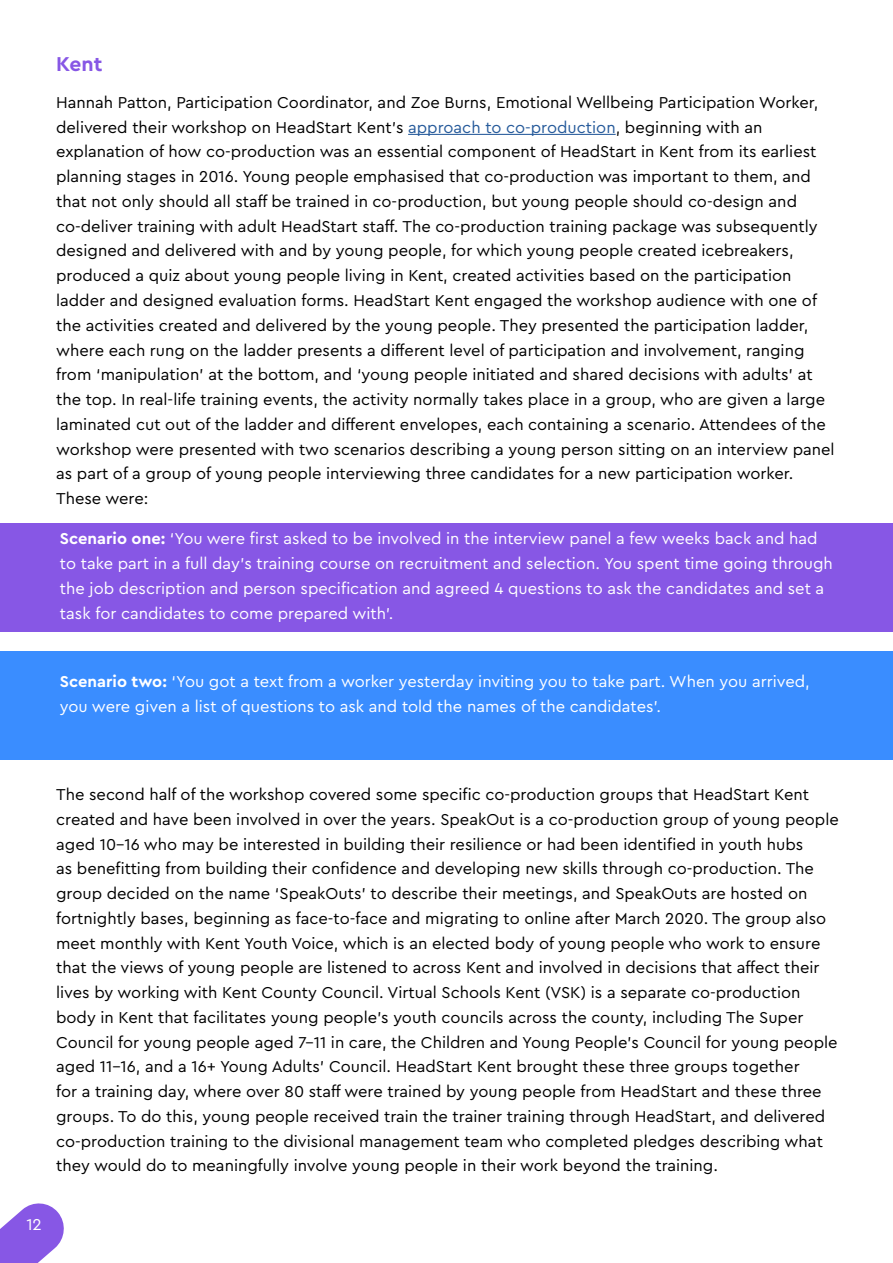
<style>
.page{position:relative;width:893px;height:1263px;background:#fff}
.page>*{position:absolute;margin:0;border:0;box-sizing:border-box;transform-origin:0 0}
.t1{font:700 21px "Cera Pro";color:#8757e5}
.t2{font:16.5px/24.8px "Cera Pro";color:#000}
.t3{font:16.5px/24.8px "Cera Pro";color:#fff}
.s1{color:#275b9b}
.s2{font-weight:700}
</style>
<div class="page">
<svg style="left:0;top:1203px;width:64px;height:60px"></svg>
<hr style="left:408px;top:134px;width:208px;height:1px;background:#275b9b">
<div style="left:0;top:522px;width:893px;height:109px;background:#8757e5"></div>
<div style="left:0;top:651px;width:893px;height:109px;background:#3a8dff"></div>
<p class="t1" style="left:56px;top:50px;width:48px">Kent</p>
<p class="t2" style="left:56px;top:89px;width:780px">Hannah Patton, Participation Coordinator, and Zoe Burns, Emotional Wellbeing Participation Worker, delivered their workshop on HeadStart Kent’s <span class="s1">approach to co-production</span>, beginning with an explanation of how co-production was an essential component of HeadStart in Kent from its earliest planning stages in 2016. Young people emphasised that co-production was important to them, and that not only should all staff be trained in co-production, but young people should co-design and co-deliver training with adult HeadStart staff. The co-production training package was subsequently designed and delivered with and by young people, for which young people created icebreakers, produced a quiz about young people living in Kent, created activities based on the participation ladder and designed evaluation forms. HeadStart Kent engaged the workshop audience with one of the activities created and delivered by the young people. They presented the participation ladder, where each rung on the ladder presents a different level of participation and involvement, ranging from ‘manipulation’ at the bottom, and ‘young people initiated and shared decisions with adults’ at the top. In real-life training events, the activity normally takes place in a group, who are given a large laminated cut out of the ladder and different envelopes, each containing a scenario. Attendees of the workshop were presented with two scenarios describing a young person sitting on an interview panel as part of a group of young people interviewing three candidates for a new participation worker.<br>These were:</p>
<p class="t3" style="left:60px;top:526px;width:774px"><span class="s2">Scenario one:</span> ‘You were first asked to be involved in the interview panel a few weeks back and had to take part in a full day’s training course on recruitment and selection. You spent time going through the job description and person specification and agreed 4 questions to ask the candidates and set a task for candidates to come prepared with’.</p>
<p class="t3" style="left:60px;top:669px;width:751px"><span class="s2">Scenario two:</span> ‘You got a text from a worker yesterday inviting you to take part. When you arrived, you were given a list of questions to ask and told the names of the candidates’.</p>
<p class="t2" style="left:56px;top:781px;width:784px">The second half of the workshop covered some specific co-production groups that HeadStart Kent created and have been involved in over the years. SpeakOut is a co-production group of young people aged 10-16 who may be interested in building their resilience or had been identified in youth hubs<br>as benefitting from building their confidence and developing new skills through co-production. The group decided on the name ‘SpeakOuts’ to describe their meetings, and SpeakOuts are hosted on fortnightly bases, beginning as face-to-face and migrating to online after March 2020. The group also meet monthly with Kent Youth Voice, which is an elected body of young people who work to ensure that the views of young people are listened to across Kent and involved in decisions that affect their lives by working with Kent County Council. Virtual Schools Kent (VSK) is a separate co-production body in Kent that facilitates young people’s youth councils across the county, including The Super Council for young people aged 7-11 in care, the Children and Young People’s Council for young people aged 11-16, and a 16+ Young Adults’ Council. HeadStart Kent brought these three groups together<br>for a training day, where over 80 staff were trained by young people from HeadStart and these three groups. To do this, young people received train the trainer training through HeadStart, and delivered co-production training to the divisional management team who completed pledges describing what they would do to meaningfully involve young people in their work beyond the training.</p>
<p class="t3" style="left:26px;top:1211px;width:17px">12</p>
</div>
